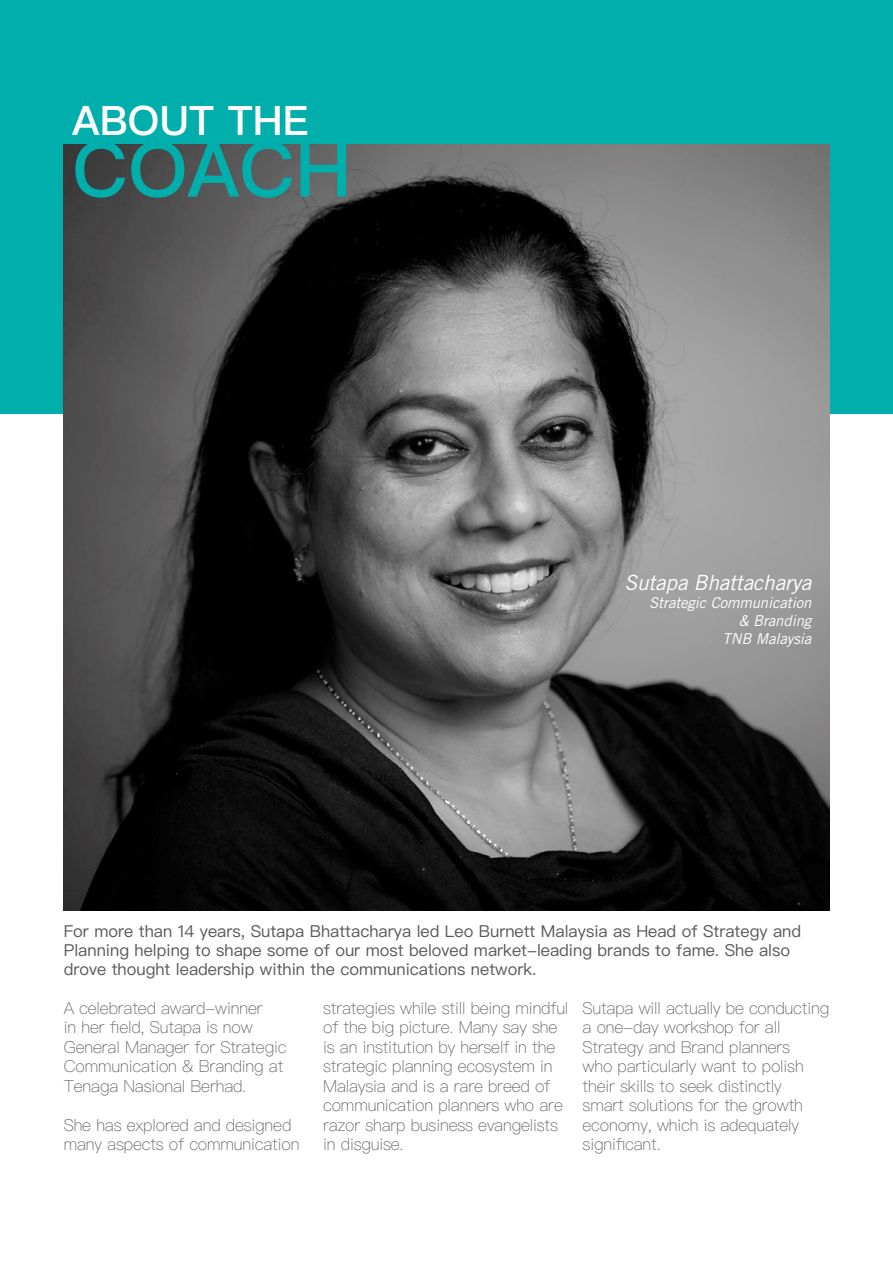
<style>
.page{position:relative;width:893px;height:1263px;background:#fff}
.page>*{position:absolute;margin:0;border:0;box-sizing:border-box;transform-origin:0 0}
.t1{font:600 76.35px "Ping Fang SC";color:#00aeab}
.t2{font:600 40.65px "Ping Fang SC";color:#fff}
.t3{font:italic 21px "Amnesty Trade Gothic";letter-spacing:-.01em;color:#fff}
.t4{font:100 16.5px/19.5px "Ping Fang HK";letter-spacing:-.01em;color:#58595b}
.t5{font:16.5px/18.8px "Ping Fang HK";color:#58595b}
.t6{font:italic 15px/18px "Amnesty Trade Gothic";letter-spacing:-.01em;color:#fff;text-align:right}
.s1{color:#00aeab}
</style>
<div class="page">
<div style="left:0;top:0;width:893px;height:413px;background:#00aeab"></div>
<img style="left:64px;top:145px;width:765px;height:765px">
<h2 class="t2" style="left:72px;top:95px;width:266px">ABOUT THE<span class="s1">R</span></h2>
<h1 class="t1" style="left:72px;top:122px;width:281px">COACH</h1>
<p class="t3" style="left:624px;top:570px;width:188px">Sutapa Bhattacharya</p>
<p class="t6" style="left:649px;top:594px;width:164px">Strategic Communication &amp; Branding<br>TNB Malaysia</p>
<p class="t5" style="left:64px;top:922px;width:739px">For more than 14 years, Sutapa Bhattacharya led Leo Burnett Malaysia as Head of Strategy and<br>Planning helping to shape some of our most beloved market-leading brands to fame. She also drove thought leadership within the communications network.</p>
<p class="t4" style="left:64px;top:998px;width:224px">A celebrated award-winner<br>in her field, Sutapa is now<br>General Manager for Strategic<br>Communication &amp; Branding at<br>Tenaga Nasional Berhad.</p>
<p class="t4" style="left:64px;top:1115px;width:237px">She has explored and designed many aspects of communication</p>
<p class="t4" style="left:323px;top:998px;width:247px">strategies while still being mindful of the big picture. Many say she is an institution by herself in the strategic planning ecosystem in<br>Malaysia and is a rare breed of communication planners who are razor sharp business evangelists in disguise.</p>
<p class="t4" style="left:583px;top:998px;width:248px">Sutapa will actually be conducting a one-day workshop for all<br>Strategy and Brand planners<br>who particularly want to polish their skills to seek distinctly<br>smart solutions for the growth economy, which is adequately significant.</p>
</div>
